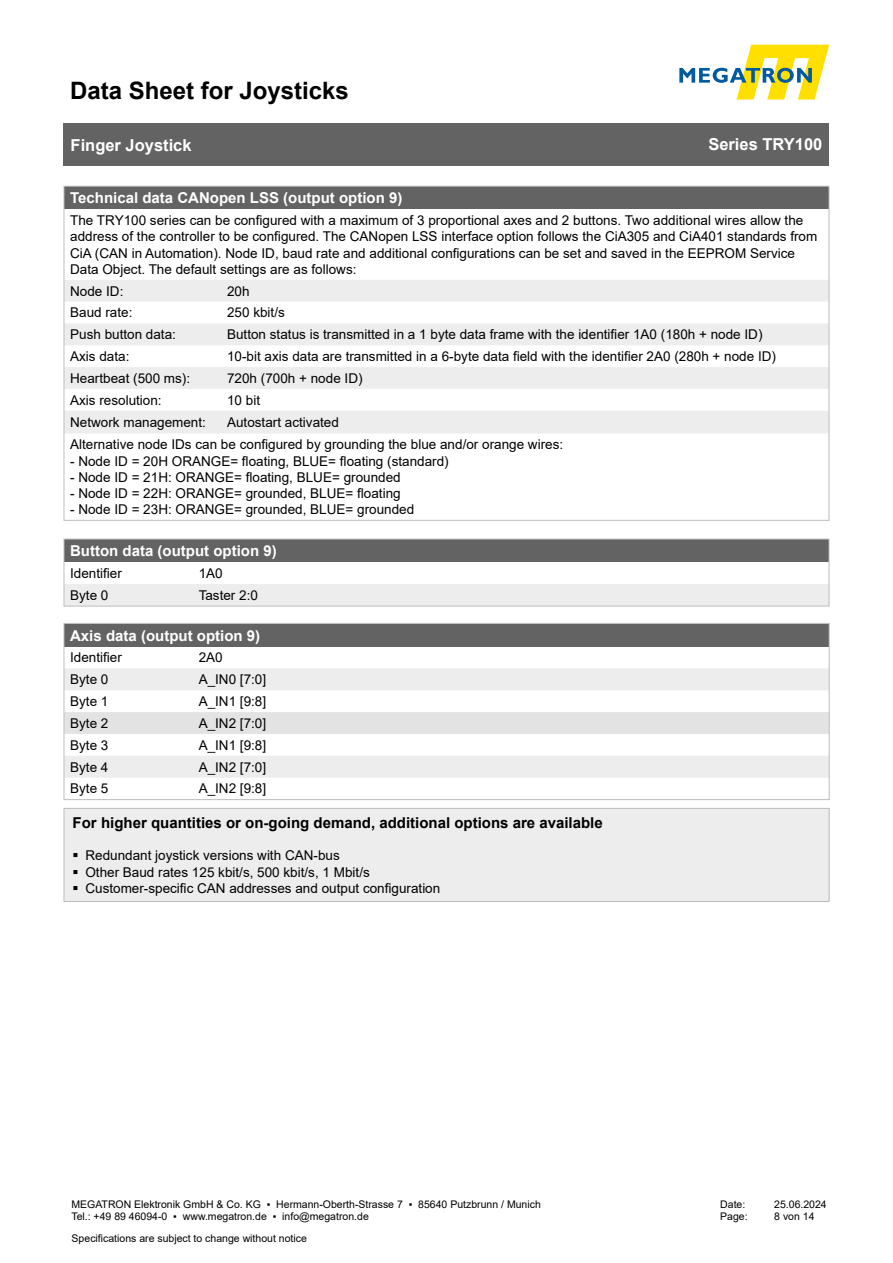
<style>
.page{position:relative;width:893px;height:1263px;background:#fff}
.page>*{position:absolute;margin:0;border:0;box-sizing:border-box;transform-origin:0 0}
.t1{font:700 24px "Arial";color:#000}
.t2{font:700 16.5px "Arial";color:#fff}
.t3{font:700 15px "Arial";color:#fff}
.t4{font:700 15px "Arial";color:#000}
.t5{font:13.5px/16.2px "Arial";color:#000}
.t6{font:10.5px/12.6px "Arial";color:#000}
</style>
<div class="page">
<svg style="left:679px;top:45px;width:150px;height:55px"></svg>
<div style="left:64px;top:123px;width:765px;height:43px;background:#646363"></div>
<div style="left:64px;top:539px;width:765px;height:23px;background:#646363"></div>
<div style="left:66px;top:584px;width:761px;height:20px;background:#ededed"></div>
<div style="left:64px;top:539px;width:765px;height:67px;border:1px solid #bcbcbc"></div>
<div style="left:64px;top:624px;width:765px;height:22px;background:#646363"></div>
<svg style="left:66px;top:668px;width:761px;height:110px"></svg>
<div style="left:66px;top:712px;width:761px;height:22px;background:#e3e3e3"></div>
<div style="left:64px;top:623px;width:765px;height:177px;border:1px solid #bcbcbc"></div>
<div style="left:64px;top:808px;width:765px;height:93px;background:#ededed"></div>
<div style="left:64px;top:808px;width:765px;height:94px;border:1px solid #bcbcbc"></div>
<div style="left:64px;top:186px;width:765px;height:23px;background:#646363"></div>
<svg style="left:66px;top:280px;width:761px;height:153px;fill:#ededed"></svg>
<h1 class="t1" style="left:70px;top:73px;width:280px">Data Sheet for Joysticks</h1>
<p class="t2" style="left:71px;top:133px;width:123px">Finger Joystick</p>
<p class="t2" style="left:708px;top:133px;width:116px">Series TRY100</p>
<p class="t3" style="left:70px;top:187px;width:334px">Technical data CANopen LSS (output option 9)</p>
<p class="t5" style="left:70px;top:212px;width:749px">The TRY100 series can be configured with a maximum of 3 proportional axes and 2 buttons. Two additional wires allow the address of the controller to be configured. The CANopen LSS interface option follows the CiA305 and CiA401 standards from CiA (CAN in Automation). Node ID, baud rate and additional configurations can be set and saved in the EEPROM Service Data Object. The default settings are as follows:</p>
<p class="t5" style="left:70px;top:283px;width:55px">Node ID:</p>
<p class="t5" style="left:227px;top:283px;width:24px">20h</p>
<p class="t5" style="left:70px;top:304px;width:64px">Baud rate:</p>
<p class="t5" style="left:227px;top:304px;width:59px">250 kbit/s</p>
<p class="t5" style="left:70px;top:326px;width:107px">Push button data:</p>
<p class="t5" style="left:227px;top:326px;width:537px">Button status is transmitted in a 1 byte data frame with the identifier 1A0 (180h + node ID)</p>
<p class="t5" style="left:70px;top:348px;width:61px">Axis data:</p>
<p class="t5" style="left:227px;top:348px;width:550px">10-bit axis data are transmitted in a 6-byte data field with the identifier 2A0 (280h + node ID)</p>
<p class="t5" style="left:70px;top:370px;width:122px">Heartbeat (500 ms):</p>
<p class="t5" style="left:227px;top:370px;width:137px">720h (700h + node ID)</p>
<p class="t5" style="left:70px;top:392px;width:93px">Axis resolution:</p>
<p class="t5" style="left:227px;top:392px;width:35px">10 bit</p>
<p class="t5" style="left:70px;top:414px;width:137px">Network management:</p>
<p class="t5" style="left:227px;top:414px;width:113px">Autostart activated</p>
<p class="t5" style="left:70px;top:436px;width:495px">Alternative node IDs can be configured by grounding the blue and/or orange wires:</p>
<p class="t5" style="left:70px;top:453px;width:380px">- Node ID = 20H ORANGE= floating, BLUE= floating (standard)</p>
<p class="t5" style="left:70px;top:469px;width:332px">- Node ID = 21H: ORANGE= floating, BLUE= grounded</p>
<p class="t5" style="left:70px;top:485px;width:332px">- Node ID = 22H: ORANGE= grounded, BLUE= floating</p>
<p class="t5" style="left:70px;top:501px;width:346px">- Node ID = 23H: ORANGE= grounded, BLUE= grounded</p>
<p class="t3" style="left:70px;top:540px;width:208px">Button data (output option 9)</p>
<p class="t5" style="left:70px;top:565px;width:53px">Identifier</p>
<p class="t5" style="left:199px;top:565px;width:26px">1A0</p>
<p class="t5" style="left:70px;top:587px;width:40px">Byte 0</p>
<p class="t5" style="left:199px;top:587px;width:61px">Taster 2:0</p>
<p class="t3" style="left:70px;top:625px;width:192px">Axis data (output option 9)</p>
<p class="t5" style="left:70px;top:649px;width:53px">Identifier</p>
<p class="t5" style="left:199px;top:649px;width:26px">2A0</p>
<p class="t5" style="left:70px;top:671px;width:40px">Byte 0</p>
<p class="t5" style="left:199px;top:671px;width:69px">A_IN0 [7:0]</p>
<p class="t5" style="left:70px;top:693px;width:40px">Byte 1</p>
<p class="t5" style="left:199px;top:693px;width:69px">A_IN1 [9:8]</p>
<p class="t5" style="left:70px;top:715px;width:40px">Byte 2</p>
<p class="t5" style="left:199px;top:715px;width:69px">A_IN2 [7:0]</p>
<p class="t5" style="left:70px;top:737px;width:40px">Byte 3</p>
<p class="t5" style="left:199px;top:737px;width:69px">A_IN1 [9:8]</p>
<p class="t5" style="left:70px;top:759px;width:40px">Byte 4</p>
<p class="t5" style="left:199px;top:759px;width:69px">A_IN2 [7:0]</p>
<p class="t5" style="left:70px;top:780px;width:40px">Byte 5</p>
<p class="t5" style="left:199px;top:780px;width:69px">A_IN2 [9:8]</p>
<p class="t4" style="left:73px;top:812px;width:532px">For higher quantities or on-going demand, additional options are available</p>
<p class="t5" style="left:85px;top:847px;width:256px">Redundant joystick versions with CAN-bus</p>
<p class="t5" style="left:85px;top:864px;width:286px">Other Baud rates 125 kbit/s, 500 kbit/s, 1 Mbit/s</p>
<p class="t5" style="left:85px;top:880px;width:356px">Customer-specific CAN addresses and output configuration</p>
<p class="t6" style="left:71px;top:1198px;width:471px">MEGATRON Elektronik GmbH &amp; Co. KG ▪ Hermann-Oberth-Strasse 7 ▪ 85640 Putzbrunn / Munich<br>Tel.: +49 89 46094-0 ▪ www.megatron.de ▪ info@megatron.de</p>
<p class="t6" style="left:720px;top:1198px;width:27px">Date:</p>
<p class="t6" style="left:774px;top:1198px;width:54px">25.06.2024</p>
<p class="t6" style="left:720px;top:1210px;width:29px">Page:</p>
<p class="t6" style="left:774px;top:1210px;width:42px">8 von 14</p>
<p class="t6" style="left:72px;top:1232px;width:237px">Specifications are subject to change without notice</p>
</div>
